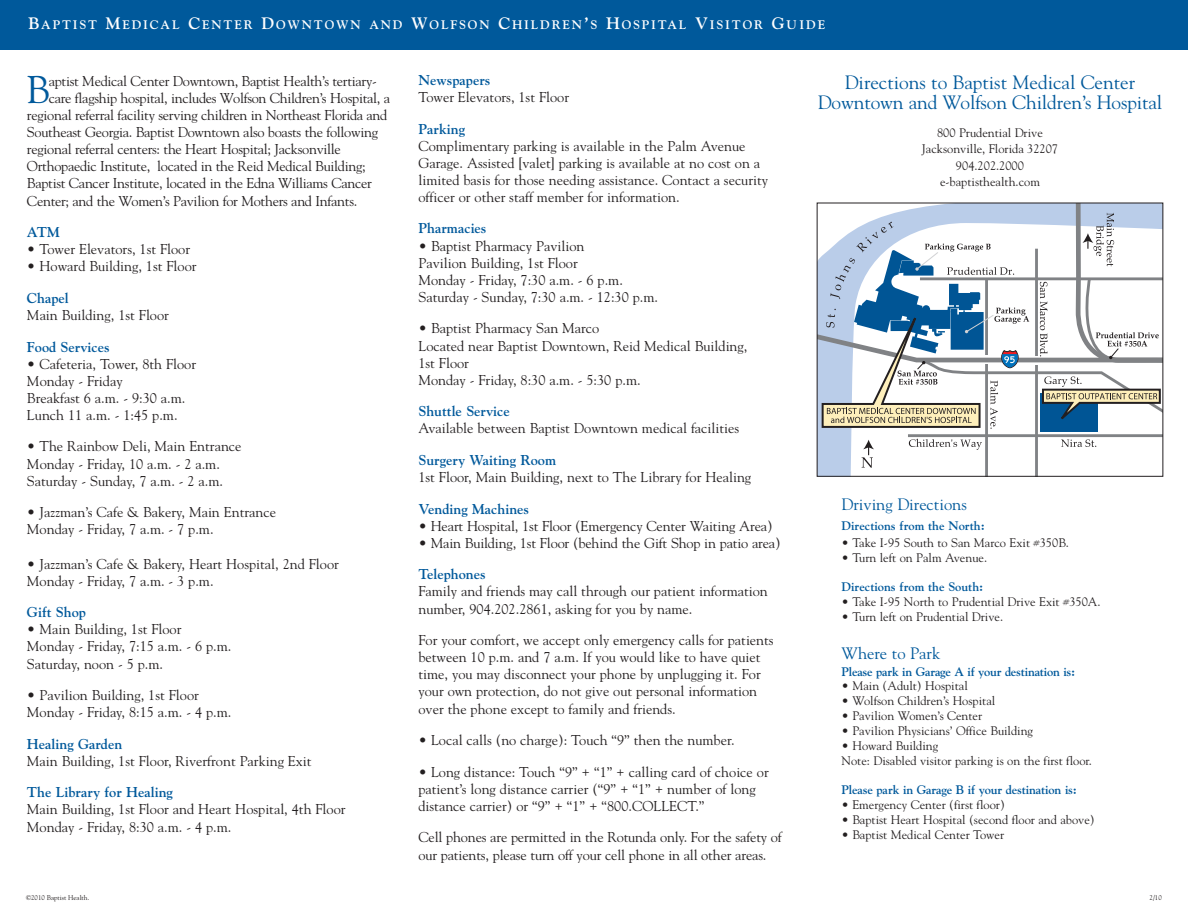
<style>
.page{position:relative;width:1188px;height:918px;background:#fff}
.page>*{position:absolute;margin:0;border:0;box-sizing:border-box;transform-origin:0 0}
.t1{font:38.55px "Goudy";color:#00599b}
.t2{font:19.2px/20.7px "Goudy";letter-spacing:-.005em;color:#00599b;text-align:center}
.t3{font:16.5px "Goudy";color:#00599b}
.t4{font:14.25px/17.1px "Goudy";color:#231f20}
.t5{font:14.25px "Goudy";letter-spacing:-.02em;color:#231f20}
.t6{font:700 14.25px "Goudy";color:#00599b}
.t7{font:12.3px/16.5px "Goudy";color:#231f20}
.t8{font:700 12.3px "Goudy";letter-spacing:-.01em;color:#00599b}
.t9{font:700 12.3px "Goudy";letter-spacing:.15em;color:#fff}
.t10{font:6.9px "Goudy";color:#231f20}
.s1{font-size:16.5px}
</style>
<div class="page">
<svg style="left:819px;top:365px;width:342px;height:110px"></svg>
<hr style="left:985px;top:279px;width:3px;height:197px;background:#808285">
<hr style="left:1035px;top:249px;width:3px;height:227px;background:#808285">
<hr style="left:908px;top:434px;width:255px;height:3px;background:#808285">
<svg style="left:1061px;top:439px;width:35px;height:8px"></svg>
<svg style="left:909px;top:439px;width:73px;height:11px"></svg>
<svg style="left:819px;top:205px;width:342px;height:160px"></svg>
<svg style="left:862px;top:438px;width:13px;height:30px"></svg>
<div style="left:1040px;top:393px;width:58px;height:39px;background:#005595"></div>
<svg style="left:821px;top:213px;width:340px;height:217px"></svg>
<div style="left:817px;top:203px;width:346px;height:274px;border:1px solid #231f20"></div>
<div style="left:0;top:0;width:1188px;height:50px;background:#00599b"></div>
<p class="t9" style="left:28px;top:18px;width:798px"><span class="s1">B</span>APTIST <span class="s1">M</span>EDICAL <span class="s1">C</span>ENTER <span class="s1">D</span>OWNTOWN AND <span class="s1">W</span>OLFSON <span class="s1">C</span>HILDREN<span class="s1">’</span>S <span class="s1">H</span>OSPITAL <span class="s1">V</span>ISITOR <span class="s1">G</span>UIDE</p>
<h1 class="t1" style="left:26px;top:67px;width:25px">B</h1>
<p class="t5" style="left:49px;top:73px;width:330px">aptist Medical Center Downtown, Baptist Health’s tertiary-</p>
<p class="t5" style="left:49px;top:90px;width:343px">care flagship hospital, includes Wolfson Children’s Hospital, a</p>
<p class="t5" style="left:27px;top:107px;width:362px">regional referral facility serving children in Northeast Florida and</p>
<p class="t5" style="left:27px;top:124px;width:352px">Southeast Georgia. Baptist Downtown also boasts the following</p>
<p class="t5" style="left:27px;top:141px;width:315px">regional referral centers: the Heart Hospital; Jacksonville</p>
<p class="t5" style="left:27px;top:158px;width:340px">Orthopaedic Institute, located in the Reid Medical Building;</p>
<p class="t5" style="left:27px;top:175px;width:346px">Baptist Cancer Institute, located in the Edna Williams Cancer</p>
<p class="t5" style="left:27px;top:192px;width:332px">Center; and the Women’s Pavilion for Mothers and Infants.</p>
<p class="t6" style="left:27px;top:224px;width:34px">ATM</p>
<p class="t4" style="left:27px;top:241px;width:165px">• Tower Elevators, 1st Floor</p>
<p class="t4" style="left:27px;top:258px;width:171px">• Howard Building, 1st Floor</p>
<p class="t6" style="left:27px;top:290px;width:43px">Chapel</p>
<p class="t4" style="left:27px;top:307px;width:143px">Main Building, 1st Floor</p>
<p class="t6" style="left:27px;top:338px;width:84px">Food Services</p>
<p class="t4" style="left:27px;top:355px;width:171px">• Cafeteria, Tower, 8th Floor<br>Monday - Friday<br>Breakfast 6 a.m. - 9:30 a.m.<br>Lunch 11 a.m. - 1:45 p.m.</p>
<p class="t4" style="left:27px;top:438px;width:216px">• The Rainbow Deli, Main Entrance<br>Monday - Friday, 10 a.m. - 2 a.m.<br>Saturday - Sunday, 7 a.m. - 2 a.m.</p>
<p class="t4" style="left:27px;top:504px;width:251px">• Jazzman’s Cafe &amp; Bakery, Main Entrance<br>Monday - Friday, 7 a.m. - 7 p.m.</p>
<p class="t4" style="left:27px;top:555px;width:313px">• Jazzman’s Cafe &amp; Bakery, Heart Hospital, 2nd Floor<br>Monday - Friday, 7 a.m. - 3 p.m.</p>
<p class="t6" style="left:27px;top:604px;width:60px">Gift Shop</p>
<p class="t4" style="left:27px;top:621px;width:206px">• Main Building, 1st Floor<br>Monday - Friday, 7:15 a.m. - 6 p.m.<br>Saturday, noon - 5 p.m.</p>
<p class="t4" style="left:27px;top:687px;width:206px">• Pavilion Building, 1st Floor<br>Monday - Friday, 8:15 a.m. - 4 p.m.</p>
<p class="t6" style="left:27px;top:735px;width:97px">Healing Garden</p>
<p class="t4" style="left:27px;top:752px;width:286px">Main Building, 1st Floor, Riverfront Parking Exit</p>
<p class="t6" style="left:27px;top:784px;width:148px">The Library for Healing</p>
<p class="t4" style="left:27px;top:801px;width:320px">Main Building, 1st Floor and Heart Hospital, 4th Floor<br>Monday - Friday, 8:30 a.m. - 4 p.m.</p>
<p class="t6" style="left:418px;top:72px;width:74px">Newspapers</p>
<p class="t4" style="left:418px;top:88px;width:152px">Tower Elevators, 1st Floor</p>
<p class="t6" style="left:418px;top:120px;width:48px">Parking</p>
<p class="t4" style="left:418px;top:137px;width:351px">Complimentary parking is available in the Palm Avenue Garage. Assisted [valet] parking is available at no cost on a limited basis for those needing assistance. Contact a security officer or other staff member for information.</p>
<p class="t6" style="left:418px;top:220px;width:70px">Pharmacies</p>
<p class="t4" style="left:418px;top:237px;width:241px">• Baptist Pharmacy Pavilion<br>Pavilion Building, 1st Floor<br>Monday - Friday, 7:30 a.m. - 6 p.m.<br>Saturday - Sunday, 7:30 a.m. - 12:30 p.m.</p>
<p class="t4" style="left:418px;top:320px;width:330px">• Baptist Pharmacy San Marco<br>Located near Baptist Downtown, Reid Medical Building,<br>1st Floor<br>Monday - Friday, 8:30 a.m. - 5:30 p.m.</p>
<p class="t6" style="left:418px;top:403px;width:93px">Shuttle Service</p>
<p class="t4" style="left:418px;top:420px;width:322px">Available between Baptist Downtown medical facilities</p>
<p class="t6" style="left:418px;top:452px;width:139px">Surgery Waiting Room</p>
<p class="t4" style="left:418px;top:469px;width:334px">1st Floor, Main Building, next to The Library for Healing</p>
<p class="t6" style="left:418px;top:500px;width:112px">Vending Machines</p>
<p class="t4" style="left:418px;top:517px;width:356px">• Heart Hospital, 1st Floor (Emergency Center Waiting Area)</p>
<p class="t4" style="left:418px;top:534px;width:364px">• Main Building, 1st Floor (behind the Gift Shop in patio area)</p>
<p class="t6" style="left:418px;top:566px;width:69px">Telephones</p>
<p class="t4" style="left:418px;top:583px;width:351px">Family and friends may call through our patient information number, 904.202.2861, asking for you by name.</p>
<p class="t4" style="left:418px;top:632px;width:357px">For your comfort, we accept only emergency calls for patients between 10 p.m. and 7 a.m. If you would like to have quiet time, you may disconnect your phone by unplugging it. For your own protection, do not give out personal information over the phone except to family and friends.</p>
<p class="t4" style="left:418px;top:732px;width:318px">• Local calls (no charge): Touch “9” then the number.</p>
<p class="t4" style="left:418px;top:763px;width:352px">• Long distance: Touch “9” + “1” + calling card of choice or patient’s long distance carrier (“9” + “1” + number of long distance carrier) or “9” + “1” + “800.COLLECT.”</p>
<p class="t4" style="left:418px;top:829px;width:365px">Cell phones are permitted in the Rotunda only. For the safety of our patients, please turn off your cell phone in all other areas.</p>
<h2 class="t2" style="left:818px;top:72px;width:346px">Directions to Baptist Medical Center<br>Downtown and Wolfson Children’s Hospital</h2>
<p class="t7" style="left:922px;top:124px;width:138px;text-align:center">800 Prudential Drive<br>Jacksonville, Florida 32207<br>904.202.2000 e-baptisthealth.com</p>
<p class="t3" style="left:842px;top:495px;width:127px">Driving Directions</p>
<p class="t8" style="left:842px;top:519px;width:145px">Directions from the North:</p>
<p class="t7" style="left:842px;top:534px;width:229px">• Take I-95 South to San Marco Exit #350B.</p>
<p class="t7" style="left:842px;top:549px;width:147px">• Turn left on Palm Avenue.</p>
<p class="t8" style="left:842px;top:580px;width:143px">Directions from the South:</p>
<p class="t7" style="left:842px;top:594px;width:261px">• Take I-95 North to Prudential Drive Exit #350A.</p>
<p class="t7" style="left:841px;top:609px;width:163px">• Turn left on Prudential Drive.</p>
<p class="t3" style="left:842px;top:644px;width:100px">Where to Park</p>
<p class="t8" style="left:842px;top:664px;width:235px">Please park in Garage A if your destination is:</p>
<p class="t7" style="left:842px;top:678px;width:128px">• Main (Adult) Hospital</p>
<p class="t7" style="left:842px;top:693px;width:155px">• Wolfson Children’s Hospital</p>
<p class="t7" style="left:842px;top:708px;width:142px">• Pavilion Women’s Center</p>
<p class="t7" style="left:842px;top:723px;width:193px">• Pavilion Physicians’ Office Building</p>
<p class="t7" style="left:842px;top:738px;width:252px;line-height:14.9px">• Howard Building<br>Note: Disabled visitor parking is on the first floor.</p>
<p class="t8" style="left:841px;top:783px;width:237px">Please park in Garage B if your destination is:</p>
<p class="t7" style="left:842px;top:797px;width:165px">• Emergency Center (first floor)</p>
<p class="t7" style="left:841px;top:812px;width:255px">• Baptist Heart Hospital (second floor and above)</p>
<p class="t7" style="left:841px;top:826px;width:164px">• Baptist Medical Center Tower</p>
<p class="t10" style="left:26px;top:893px;width:65px">©2010 Baptist Health.</p>
<p class="t10" style="left:1150px;top:893px;width:14px">2/10</p>
</div>
